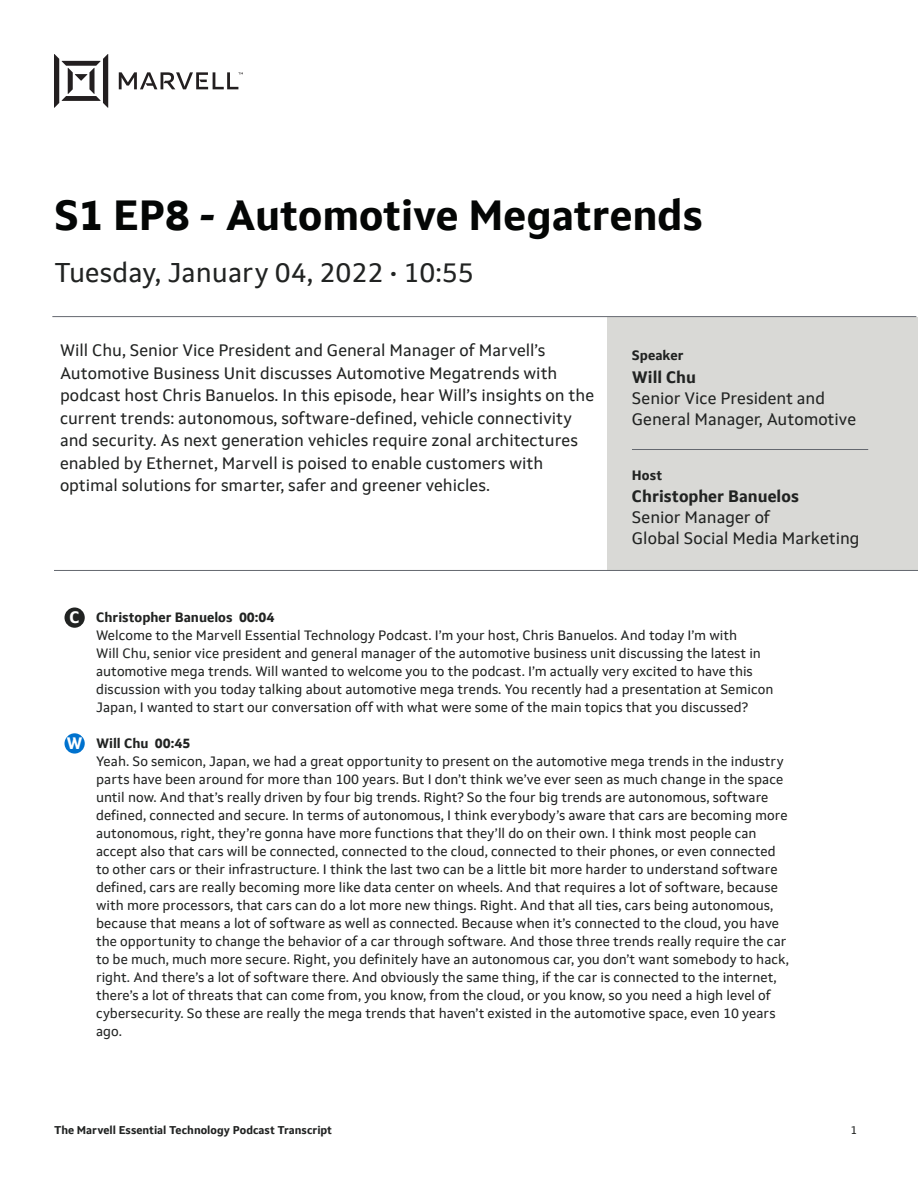
<style>
.page{position:relative;width:918px;height:1188px;background:#fff}
.page>*{position:absolute;margin:0;border:0;box-sizing:border-box;transform-origin:0 0}
.Main_Title{font:700 42px "Setimo";color:#040605}
.t1{font:27px "Setimo";color:#212322}
.t2{font:16.5px/22.5px "Setimo";color:#212322}
.t3{font:700 16.5px "Setimo";color:#fff}
.Paragraph_Content{font:13.5px/18px "Setimo";color:#212322}
.Host_Name{font:700 13.5px "Setimo";color:#212322}
.t4{font:700 11.25px "Setimo";color:#212322}
.t5{font:11.25px "Setimo";color:#212322}
.s1{font-weight:700}
</style>
<div class="page">
<svg style="left:54px;top:54px;width:189px;height:54px"></svg>
<div style="left:607px;top:317px;width:311px;height:253px;background:#d9d9d6"></div>
<div style="left:64px;top:608px;width:21px;height:20px;background:#212322;border-radius:50%"></div>
<div style="left:64px;top:733px;width:21px;height:21px;background:#0072ce;border-radius:50%"></div>
<hr style="left:54px;top:570px;width:864px;height:1px;background:#64686f">
<hr style="left:52px;top:316px;width:864px;height:1px;background:#64686f">
<hr style="left:632px;top:449px;width:236px;height:1px;background:#64686f">
<h1 class="Main_Title" style="left:54px;top:189px;width:650px">S1 EP8 - Automotive Megatrends</h1>
<p class="t1" style="left:54px;top:256px;width:421px">Tuesday, January 04, 2022 • 10:55</p>
<p class="t2" style="left:60px;top:339px;width:536px">Will Chu, Senior Vice President and General Manager of Marvell’s Automotive Business Unit discusses Automotive Megatrends with podcast host Chris Banuelos. In this episode, hear Will’s insights on the current trends: autonomous, software-defined, vehicle connectivity and security. As next generation vehicles require zonal architectures enabled by Ethernet, Marvell is poised to enable customers with optimal solutions for smarter, safer and greener vehicles.</p>
<p class="Host_Name" style="left:632px;top:348px;width:53px">Speaker</p>
<p class="t2" style="left:632px;top:366px;width:226px;line-height:21px"><span class="s1">Will Chu<br></span>Senior Vice President and<br>General Manager, Automotive</p>
<p class="Host_Name" style="left:632px;top:467px;width:32px">Host</p>
<p class="t2" style="left:632px;top:486px;width:229px;line-height:21px"><span class="s1">Christopher Banuelos<br></span>Senior Manager of<br>Global Social Media Marketing</p>
<p class="t3" style="left:70px;top:608px;width:12px">C</p>
<p class="t3" style="left:67px;top:733px;width:18px">W</p>
<p class="Host_Name" style="left:96px;top:609px;width:180px">Christopher Banuelos 00:04</p>
<p class="Paragraph_Content" style="left:96px;top:626px;width:679px">Welcome to the Marvell Essential Technology Podcast. I’m your host, Chris Banuelos. And today I’m with<br>Will Chu, senior vice president and general manager of the automotive business unit discussing the latest in automotive mega trends. Will wanted to welcome you to the podcast. I’m actually very excited to have this discussion with you today talking about automotive mega trends. You recently had a presentation at Semicon Japan, I wanted to start our conversation off with what were some of the main topics that you discussed?</p>
<p class="Host_Name" style="left:96px;top:735px;width:96px">Will Chu 00:45</p>
<p class="Paragraph_Content" style="left:96px;top:752px;width:694px">Yeah. So semicon, Japan, we had a great opportunity to present on the automotive mega trends in the industry parts have been around for more than 100 years. But I don’t think we’ve ever seen as much change in the space until now. And that’s really driven by four big trends. Right? So the four big trends are autonomous, software defined, connected and secure. In terms of autonomous, I think everybody’s aware that cars are becoming more autonomous, right, they’re gonna have more functions that they’ll do on their own. I think most people can accept also that cars will be connected, connected to the cloud, connected to their phones, or even connected to other cars or their infrastructure. I think the last two can be a little bit more harder to understand software defined, cars are really becoming more like data center on wheels. And that requires a lot of software, because with more processors, that cars can do a lot more new things. Right. And that all ties, cars being autonomous, because that means a lot of software as well as connected. Because when it’s connected to the cloud, you have the opportunity to change the behavior of a car through software. And those three trends really require the car to be much, much more secure. Right, you definitely have an autonomous car, you don’t want somebody to hack, right. And there’s a lot of software there. And obviously the same thing, if the car is connected to the internet, there’s a lot of threats that can come from, you know, from the cloud, or you know, so you need a high level of cybersecurity. So these are really the mega trends that haven’t existed in the automotive space, even 10 years ago.</p>
<p class="t4" style="left:54px;top:1123px;width:280px">The Marvell Essential Technology Podcast Transcript</p>
<p class="t5" style="left:851px;top:1123px;width:8px">1</p>
</div>
